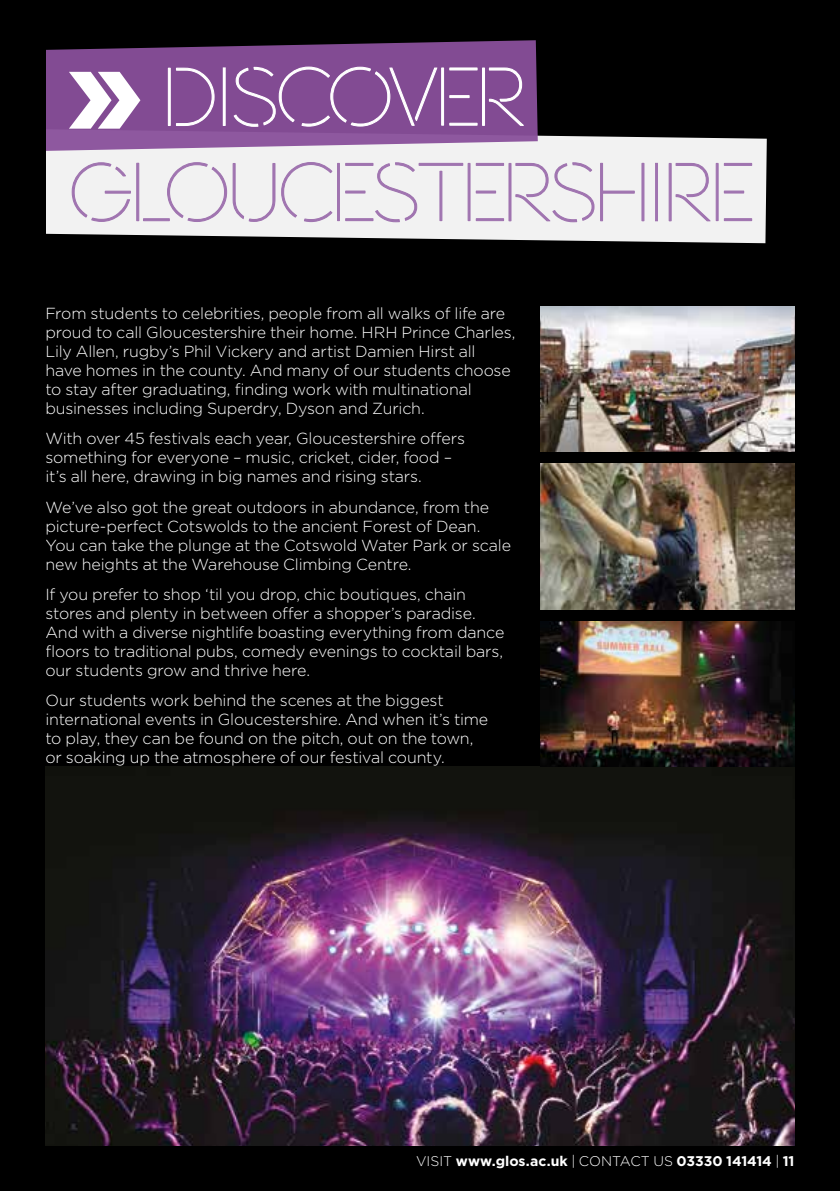
<style>
.page{position:relative;width:840px;height:1191px;background:#fff}
.page>*{position:absolute;margin:0;border:0;box-sizing:border-box;transform-origin:0 0}
.t1{font:82px "NEONLIGHTS";letter-spacing:-.04em;color:#a074b0}
.t2{font:82px "NEONLIGHTS";letter-spacing:-.05em;color:#fff}
.t3{font:300 16px/19px "Gotham";letter-spacing:-.01em;color:#fff}
.t4{font:700 14px "Gotham";letter-spacing:-.005em;color:#fff}
.s1{font-weight:300}
</style>
<div class="page">
<div style="left:0;top:0;width:839px;height:1191px;background:#000"></div>
<img style="left:540px;top:306px;width:254px;height:145px">
<img style="left:540px;top:464px;width:254px;height:145px">
<svg style="left:46px;top:129px;width:720px;height:114px;fill:#f2f2f2"></svg>
<svg style="left:46px;top:40px;width:491px;height:111px;background:#835591"></svg>
<svg style="left:167px;top:67px;width:48px;height:60px;background:#9160a0"></svg>
<div style="left:223px;top:67px;width:2px;height:59px;border:1px solid #fff"></div>
<svg style="left:233px;top:66px;width:291px;height:61px;background:#8e5d9d"></svg>
<svg style="left:71px;top:161px;width:573px;height:62px;background:#e9e5eb"></svg>
<div style="left:654px;top:163px;width:3px;height:58px;border:1px solid #a074b0"></div>
<svg style="left:667px;top:162px;width:85px;height:60px;background:#e7e1e9"></svg>
<svg style="left:69px;top:72px;width:71px;height:57px;background:#ccb6d3"></svg>
<img style="left:45px;top:766px;width:749px;height:379px">
<img style="left:540px;top:621px;width:254px;height:145px">
<h1 class="t2" style="left:163px;top:49px;width:365px">DISCOVER</h1>
<h1 class="t1" style="left:68px;top:144px;width:689px">GLOUCESTERSHIRE</h1>
<p class="t3" style="left:45px;top:303px;width:471px">From students to celebrities, people from all walks of life are proud to call Gloucestershire their home. HRH Prince Charles, Lily Allen, rugby’s Phil Vickery and artist Damien Hirst all have homes in the county. And many of our students choose to stay after graduating, finding work with multinational businesses including Superdry, Dyson and Zurich.</p>
<p class="t3" style="left:45px;top:429px;width:421px">With over 45 festivals each year, Gloucestershire offers something for everyone – music, cricket, cider, food – it’s all here, drawing in big names and rising stars.</p>
<p class="t3" style="left:45px;top:497px;width:467px">We’ve also got the great outdoors in abundance, from the picture-perfect Cotswolds to the ancient Forest of Dean.<br>You can take the plunge at the Cotswold Water Park or scale new heights at the Warehouse Climbing Centre.</p>
<p class="t3" style="left:45px;top:584px;width:460px">If you prefer to shop ‘til you drop, chic boutiques, chain stores and plenty in between offer a shopper’s paradise.<br>And with a diverse nightlife boasting everything from dance floors to traditional pubs, comedy evenings to cocktail bars, our students grow and thrive here.</p>
<p class="t3" style="left:45px;top:691px;width:444px">Our students work behind the scenes at the biggest international events in Gloucestershire. And when it’s time to play, they can be found on the pitch, out on the town, or soaking up the atmosphere of our festival county.</p>
<p class="t4" style="left:416px;top:1151px;width:379px"><span class="s1">VISIT</span> www.glos.ac.uk <span class="s1">| CONTACT US</span> 03330 141414 <span class="s1">|</span> 11</p>
</div>
